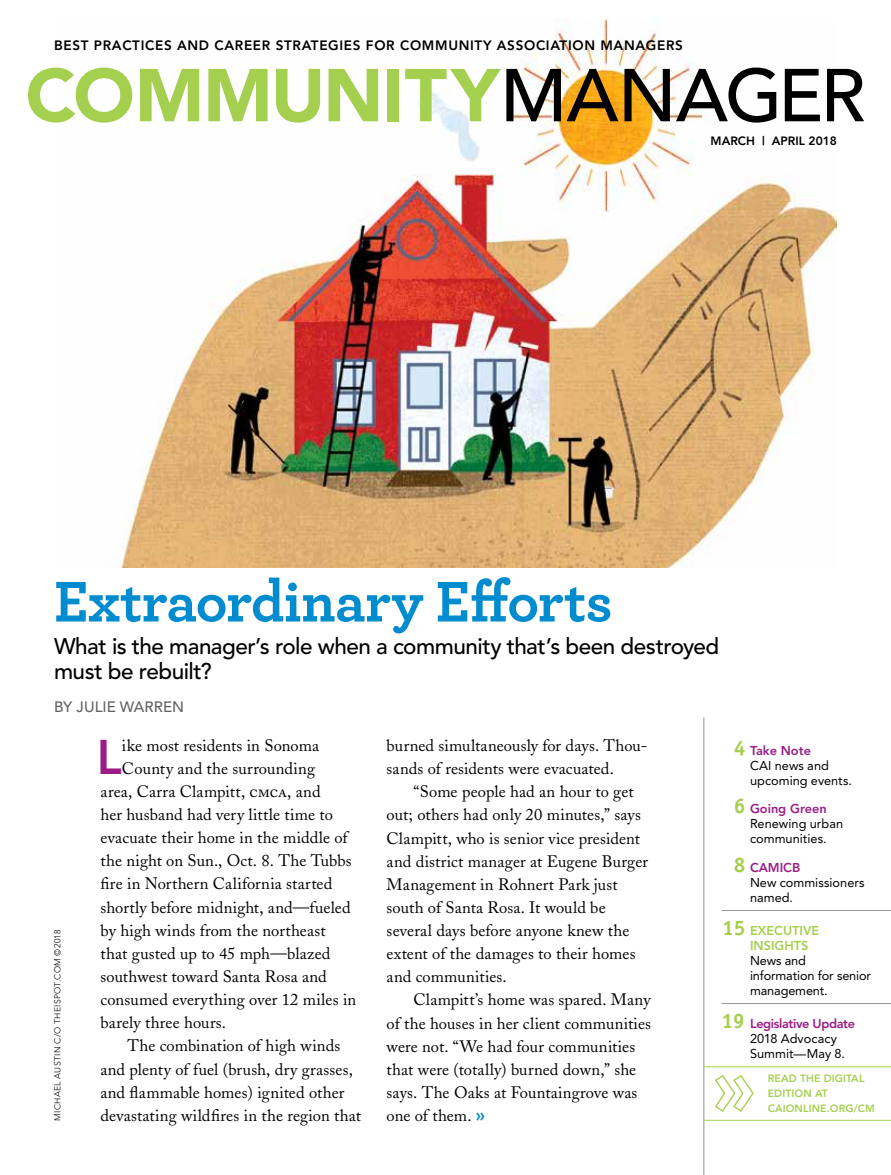
<style>
.page{position:relative;width:891px;height:1175px;background:#fff}
.page>*{position:absolute;margin:0;border:0;box-sizing:border-box;transform-origin:0 0}
.t1{font:900 73.95px "Avenir";letter-spacing:-.02em;color:#a5cf4f}
.t2{font:700 60px "Archer";letter-spacing:-.01em;color:#008ccf}
.t3{font:800 48.3px "Avenir";color:#9a1d85}
.t4{font:500 22.5px/25.5px "Avenir";letter-spacing:-.02em;color:#000}
.t5{font:16.5px/23.1px "Adobe Caslon";letter-spacing:.005em;color:#000}
.t6{font:500 15px "Avenir";letter-spacing:.005em;color:#636466}
.t7{font:800 13.5px "Avenir";letter-spacing:.05em;color:#000}
.t8{font:12.75px/15px "Avenir";color:#000}
.t9{font:800 12.75px/15px "Avenir";color:#a5cf4f}
.t10{font:800 12px "Avenir";color:#000}
.t11{font:800 10.5px/15px "Avenir";letter-spacing:.01em;color:#a5cf4f}
.t12{font:300 8.7px "Avenir";letter-spacing:.04em;color:#000}
.s1{font-weight:500;color:#000}
.s2{font-family:"Adobe Caslon Regular SC"}
.s3{font-family:"Avenir";font-weight:800;font-size:18px;color:#008ccf}
.s4{font-family:"Officina Sans";font-weight:700;font-size:21px;color:#a5cf4f}
.s5{font-weight:800;color:#9a1d85}
.s6{font-family:"Officina Sans";font-weight:700;font-size:21px}
</style>
<div class="page">
<img style="left:119px;top:20px;width:718px;height:547px">
<hr style="left:722px;top:910px;width:169px;height:1px;background:#939598">
<hr style="left:722px;top:1003px;width:169px;height:1px;background:#939598">
<hr style="left:704px;top:717px;width:1px;height:457px;background:#939598">
<svg style="left:715px;top:1074px;width:39px;height:38px"></svg>
<hr style="left:704px;top:1066px;width:187px;height:1px;background:#a5cf4f">
<hr style="left:704px;top:1119px;width:187px;height:1px;background:#a5cf4f">
<p class="t7" style="left:54px;top:38px;width:630px">BEST PRACTICES AND CAREER STRATEGIES FOR COMMUNITY ASSOCIATION MANAGERS</p>
<h1 class="t1" style="left:26px;top:51px;width:841px">COMMUNITY<span class="s1">MANAGER</span></h1>
<p class="t10" style="left:711px;top:133px;width:128px">MARCH | APRIL 2018</p>
<h2 class="t2" style="left:54px;top:554px;width:560px">Extraordinary Efforts</h2>
<h3 class="t4" style="left:54px;top:634px;width:667px">What is the manager’s role when a community that’s been destroyed must be rebuilt?</h3>
<p class="t6" style="left:54px;top:697px;width:132px">BY JULIE WARREN</p>
<p class="t12" style="left:52px;top:1120px;width:193px;rotate:-90deg">MICHAEL AUSTIN C/O THEISPOT.COM ©2018</p>
<h3 class="t3" style="left:97px;top:728px;width:27px">L</h3>
<p class="t5" style="left:122px;top:734px;width:199px">ike most residents in Sonoma</p>
<p class="t5" style="left:122px;top:756px;width:195px">County and the surrounding</p>
<p class="t5" style="left:100px;top:779px;width:222px">area, Carra Clampitt, <span class="s2">cmca</span>, and</p>
<p class="t5" style="left:100px;top:803px;width:234px">her husband had very little time to</p>
<p class="t5" style="left:100px;top:826px;width:249px">evacuate their home in the middle of</p>
<p class="t5" style="left:100px;top:849px;width:253px">the night on Sun., Oct. 8. The Tubbs</p>
<p class="t5" style="left:100px;top:872px;width:233px">fire in Northern California started</p>
<p class="t5" style="left:100px;top:895px;width:252px">shortly before midnight, and—fueled</p>
<p class="t5" style="left:100px;top:918px;width:227px">by high winds from the northeast</p>
<p class="t5" style="left:100px;top:942px;width:232px">that gusted up to 45 mph—blazed</p>
<p class="t5" style="left:100px;top:965px;width:228px">southwest toward Santa Rosa and</p>
<p class="t5" style="left:100px;top:988px;width:257px">consumed everything over 12 miles in</p>
<p class="t5" style="left:100px;top:1011px;width:127px">barely three hours.</p>
<p class="t5" style="left:127px;top:1034px;width:214px">The combination of high winds</p>
<p class="t5" style="left:100px;top:1057px;width:254px">and plenty of fuel (brush, dry grasses,</p>
<p class="t5" style="left:100px;top:1080px;width:245px">and flammable homes) ignited other</p>
<p class="t5" style="left:100px;top:1104px;width:262px">devastating wildfires in the region that</p>
<p class="t5" style="left:387px;top:734px;width:262px">burned simultaneously for days. Thou&shy;sands of residents were evacuated.</p>
<p class="t5" style="left:387px;top:780px;width:263px;text-indent:27px">“Some people had an hour to get out; others had only 20 minutes,” says<br>Clampitt, who is senior vice president and district manager at Eugene Burger<br>Management in Rohnert Park just south of Santa Rosa. It would be several days before anyone knew the extent of the damages to their homes and communities.</p>
<p class="t5" style="left:387px;top:988px;width:266px;text-indent:27px">Clampitt’s home was spared. Many of the houses in her client communities were not. “We had four communities that were (totally) burned down,” she says. The Oaks at Fountaingrove was one of them. <span class="s3">»</span></p>
<p class="t8" style="left:750px;top:743px;width:104px;text-indent:-16px"><span class="s4">4</span> <span class="s5">Take Note<br></span>CAI news and upcoming events.</p>
<p class="t8" style="left:750px;top:801px;width:95px;text-indent:-16px"><span class="s4">6</span> <span class="s5">Going Green<br></span>Renewing urban communities.</p>
<p class="t8" style="left:750px;top:860px;width:116px;text-indent:-16px"><span class="s4">8</span> <span class="s5">CAMICB<br></span>New commissioners named.</p>
<p class="t9" style="left:750px;top:923px;width:71px;text-indent:-28px"><span class="s6">15</span> EXECUTIVE<br>INSIGHTS</p>
<p class="t8" style="left:750px;top:953px;width:123px">News and information for senior management.</p>
<p class="t8" style="left:750px;top:1016px;width:107px;text-indent:-28px"><span class="s4">19</span> <span class="s5">Legislative Update<br></span>2018 Advocacy<br>Summit—May 8.</p>
<p class="t11" style="left:768px;top:1071px;width:109px">READ THE DIGITAL<br>EDITION AT<br>CAIONLINE.ORG/CM</p>
</div>
